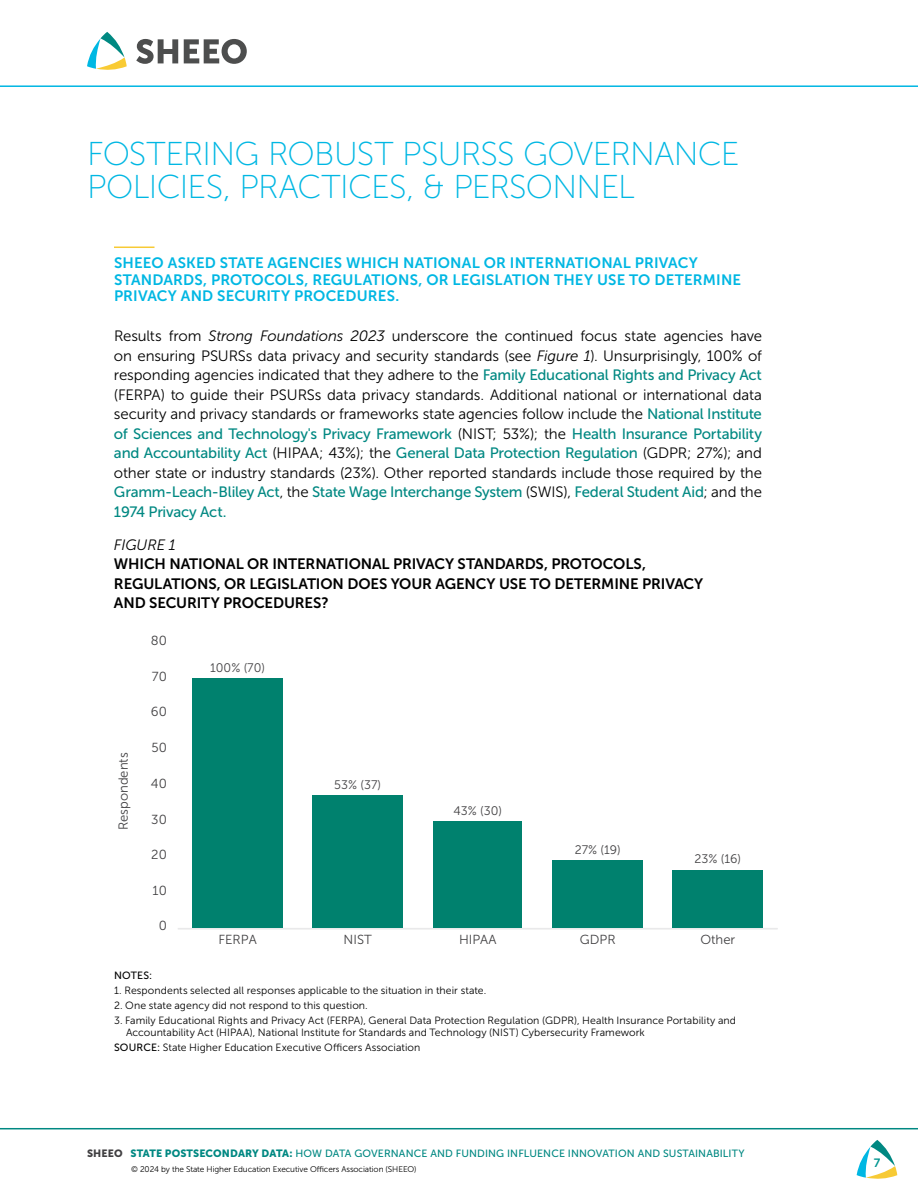
<style>
.page{position:relative;width:918px;height:1188px;background:#fff}
.page>*{position:absolute;margin:0;border:0;box-sizing:border-box;transform-origin:0 0}
.t1{font:33px/33px "Museo Sans 100";letter-spacing:-.02em;color:#00b7e3}
.t2{font:15px/19.5px "Museo Sans 300";letter-spacing:-.005em;color:#000;text-align:justify}
.t3{font:15px/19.5px "Museo Sans 500";letter-spacing:-.015em;color:#008882}
.t4{font:15px/16.5px "Museo Sans 700";letter-spacing:.01em;color:#00b7e3}
.t5{font:15px/19.5px "Museo Sans 700";letter-spacing:-.01em;color:#000}
.t6{font:italic 15px "Museo Sans 300";letter-spacing:-.005em;color:#000}
.t7{font:13.05px "Museo Sans 300";color:#414042}
.t8{font:12.3px "Museo Sans 300";color:#414042}
.t9{font:12px "Museo Sans 700";color:#009590}
.t10{font:10.5px/12px "Museo Sans 300";letter-spacing:.005em;color:#000}
.t11{font:10.5px "Museo Sans 500";letter-spacing:.01em;color:#008882}
.t12{font:10.5px "Museo Sans 500";letter-spacing:.02em;color:#000}
.t13{font:8.25px "Museo Sans 300";letter-spacing:-.01em;color:#000}
.s1{font-style:italic}
.s2{font-family:"Museo Sans 500";color:#008882}
.s3{font-family:"Museo Sans 300";color:#000}
.s4{font-family:"Museo Sans 500"}
.s5{font-family:"Museo Sans 900";color:#414042}
.s6{font-family:"Museo Sans 900"}
</style>
<div class="page">
<hr style="left:0;top:85px;width:918px;height:2px;background:#00b7e3">
<svg style="left:136px;top:39px;width:42px;height:25px"></svg>
<svg style="left:184px;top:39px;width:63px;height:25px"></svg>
<svg style="left:87px;top:32px;width:40px;height:38px"></svg>
<hr style="left:114px;top:247px;width:40px;height:1px;background:#f7ca35">
<hr style="left:178px;top:928px;width:600px;height:1px;background:#e9e9ea">
<div style="left:192px;top:679px;width:91px;height:249px;background:#00816e"></div>
<div style="left:312px;top:796px;width:91px;height:132px;background:#00816e"></div>
<div style="left:433px;top:822px;width:89px;height:106px;background:#00816e"></div>
<div style="left:553px;top:860px;width:90px;height:68px;background:#00816e"></div>
<div style="left:673px;top:871px;width:90px;height:57px;background:#00816e"></div>
<hr style="left:0;top:1128px;width:918px;height:1px;background:#008882">
<svg style="left:857px;top:1140px;width:40px;height:39px"></svg>
<h1 class="t1" style="left:87px;top:137px;width:654px">FOSTERING ROBUST PSURSS GOVERNANCE<br>POLICIES, PRACTICES, &amp; PERSONNEL</h1>
<p class="t4" style="left:114px;top:255px;width:629px">SHEEO ASKED STATE AGENCIES WHICH NATIONAL OR INTERNATIONAL PRIVACY<br>STANDARDS, PROTOCOLS, REGULATIONS, OR LEGISLATION THEY USE TO DETERMINE<br>PRIVACY AND SECURITY PROCEDURES.</p>
<p class="t2" style="left:114px;top:326px;width:650px">Results from <span class="s1">Strong Foundations 2023</span> underscore the continued focus state agencies have on ensuring PSURSs data privacy and security standards (see <span class="s1">Figure 1</span>). Unsurprisingly, 100% of responding agencies indicated that they adhere to the <span class="s2">Family Educational Rights and Privacy Act </span>(FERPA) to guide their PSURSs data privacy standards. Additional national or international data security and privacy standards or frameworks state agencies follow include the <span class="s2">National Institute</span></p>
<p class="t3" style="left:114px;top:424px;width:650px">of Sciences and Technology's Privacy Framework <span class="s3">(NIST; 53%); the</span> Health Insurance Portability and Accountability Act <span class="s3">(HIPAA; 43%); the</span> General Data Protection Regulation <span class="s3">(GDPR; 27%); and</span></p>
<p class="t2" style="left:114px;top:463px;width:650px">other state or industry standards (23%). Other reported standards include those required by the</p>
<p class="t3" style="left:114px;top:482px;width:649px">Gramm-Leach-Bliley Act<span class="s3">, the</span> State Wage Interchange System <span class="s3">(SWIS),</span> Federal Student Aid<span class="s3">; and the<br></span>1974 Privacy Act.</p>
<p class="t6" style="left:114px;top:536px;width:63px">FIGURE 1</p>
<p class="t5" style="left:114px;top:554px;width:591px">WHICH NATIONAL OR INTERNATIONAL PRIVACY STANDARDS, PROTOCOLS,<br>REGULATIONS, OR LEGISLATION DOES YOUR AGENCY USE TO DETERMINE PRIVACY<br>AND SECURITY PROCEDURES?</p>
<p class="t7" style="left:116px;top:830px;width:79px;rotate:-90deg">Respondents</p>
<p class="t7" style="left:151px;top:633px;width:18px">80</p>
<p class="t7" style="left:152px;top:669px;width:16px">70</p>
<p class="t7" style="left:151px;top:705px;width:17px">60</p>
<p class="t7" style="left:151px;top:741px;width:17px">50</p>
<p class="t7" style="left:151px;top:776px;width:18px">40</p>
<p class="t7" style="left:151px;top:812px;width:17px">30</p>
<p class="t7" style="left:151px;top:847px;width:17px">20</p>
<p class="t7" style="left:153px;top:884px;width:16px">10</p>
<p class="t7" style="left:159px;top:919px;width:10px">0</p>
<p class="t8" style="left:210px;top:661px;width:56px">100% (70)</p>
<p class="t7" style="left:218px;top:933px;width:40px">FERPA</p>
<p class="t8" style="left:334px;top:778px;width:48px">53% (37)</p>
<p class="t7" style="left:344px;top:933px;width:30px">NIST</p>
<p class="t8" style="left:453px;top:804px;width:50px">43% (30)</p>
<p class="t7" style="left:459px;top:933px;width:39px">HIPAA</p>
<p class="t8" style="left:575px;top:843px;width:48px">27% (19)</p>
<p class="t7" style="left:580px;top:933px;width:37px">GDPR</p>
<p class="t8" style="left:695px;top:852px;width:48px">23% (16)</p>
<p class="t7" style="left:700px;top:933px;width:36px">Other</p>
<p class="t12" style="left:114px;top:969px;width:40px">NOTES:</p>
<p class="t10" style="left:114px;top:984px;width:374px">1. Respondents selected all responses applicable to the situation in their state.</p>
<p class="t10" style="left:114px;top:999px;width:255px">2. One state agency did not respond to this question.</p>
<p class="t10" style="left:126px;top:1015px;width:612px;text-indent:-12px">3. Family Educational Rights and Privacy Act (FERPA), General Data Protection Regulation (GDPR), Health Insurance Portability and<br>Accountability Act (HIPAA), National Institute for Standards and Technology (NIST) Cybersecurity Framework</p>
<p class="t10" style="left:114px;top:1042px;width:308px"><span class="s4">SOURCE:</span> State Higher Education Executive Officers Association</p>
<p class="t11" style="left:87px;top:1147px;width:659px"><span class="s5">SHEEO</span> <span class="s6">STATE POSTSECONDARY DATA:</span> HOW DATA GOVERNANCE AND FUNDING INFLUENCE INNOVATION AND SUSTAINABILITY</p>
<p class="t13" style="left:131px;top:1165px;width:287px">© 2024 by the State Higher Education Executive Officers Association (SHEEO)</p>
<p class="t9" style="left:874px;top:1156px;width:8px">7</p>
</div>
